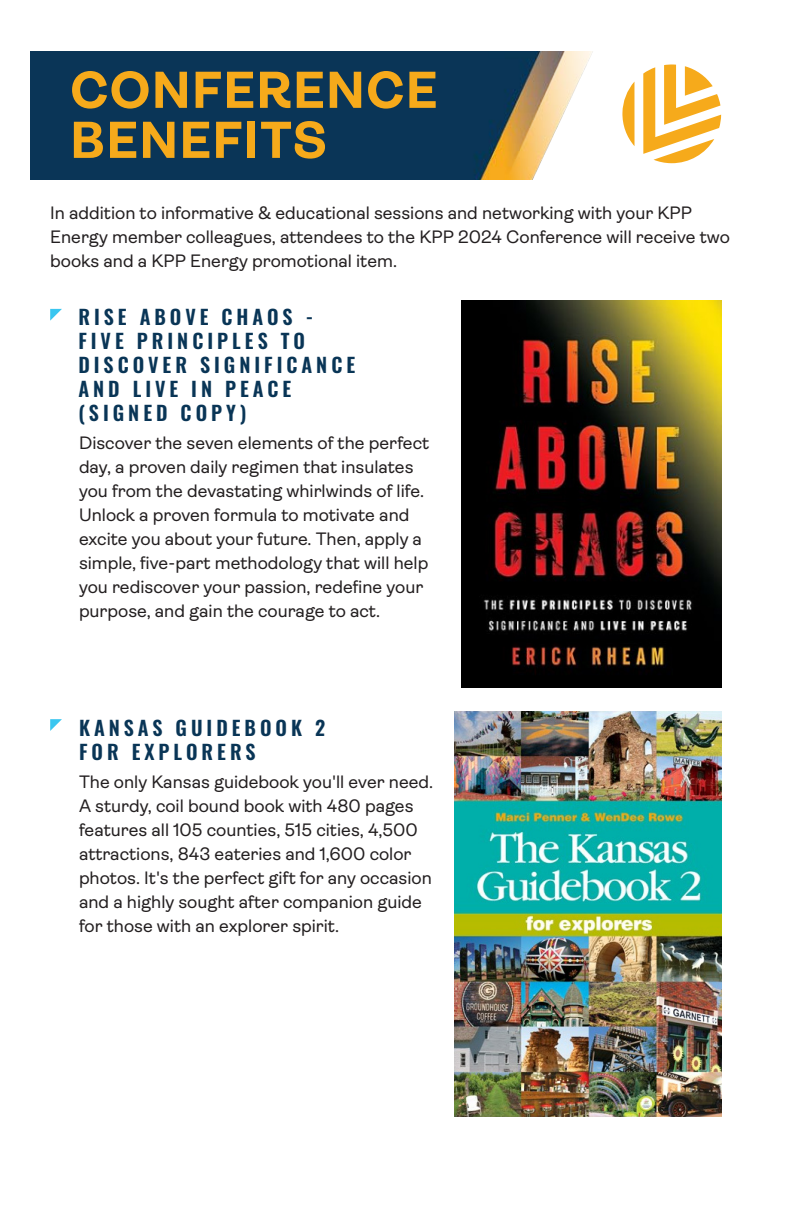
<style>
.page{position:relative;width:792px;height:1224px;background:#fff}
.page>*{position:absolute;margin:0;border:0;box-sizing:border-box;transform-origin:0 0}
.t1{font:700 52px/50px "Ambit";letter-spacing:.02em;color:#f6aa1b}
.t2{font:600 20px/24px "Oswald";letter-spacing:.2em;color:#093556}
.t3{font:18px/24px "Ambit";color:#231f20}
</style>
<div class="page">
<img style="left:30px;top:51px;width:563px;height:128px">
<svg style="left:50px;top:309px;width:12px;height:12px"></svg>
<svg style="left:50px;top:719px;width:12px;height:12px"></svg>
<svg style="left:643px;top:64px;width:78px;height:99px"></svg>
<svg style="left:622px;top:82px;width:13px;height:64px"></svg>
<img style="left:454px;top:712px;width:267px;height:405px">
<img style="left:461px;top:301px;width:260px;height:387px">
<p class="t1" style="left:70px;top:66px;width:369px">CONFERENCE<br>BENEFITS</p>
<p class="t3" style="left:50px;top:201px;width:681px">In addition to informative &amp; educational sessions and networking with your KPP<br>Energy member colleagues, attendees to the KPP 2024 Conference will receive two books and a KPP Energy promotional item.</p>
<p class="t2" style="left:78px;top:306px;width:236px">RISE ABOVE CHAOS -</p>
<p class="t2" style="left:78px;top:330px;width:278px">FIVE PRINCIPLES TO<br>DISCOVER SIGNIFICANCE<br>AND LIVE IN PEACE</p>
<p class="t2" style="left:78px;top:402px;width:169px">(SIGNED COPY)</p>
<p class="t3" style="left:79px;top:431px;width:352px">Discover the seven elements of the perfect day, a proven daily regimen that insulates you from the devastating whirlwinds of life.<br>Unlock a proven formula to motivate and excite you about your future. Then, apply a simple, five-part methodology that will help you rediscover your passion, redefine your purpose, and gain the courage to act.</p>
<p class="t2" style="left:79px;top:717px;width:248px">KANSAS GUIDEBOOK 2</p>
<p class="t2" style="left:79px;top:741px;width:178px">FOR EXPLORERS</p>
<p class="t3" style="left:79px;top:770px;width:356px">The only Kansas guidebook you'll ever need.<br>A sturdy, coil bound book with 480 pages features all 105 counties, 515 cities, 4,500 attractions, 843 eateries and 1,600 color photos. It's the perfect gift for any occasion and a highly sought after companion guide for those with an explorer spirit.</p>
</div>
